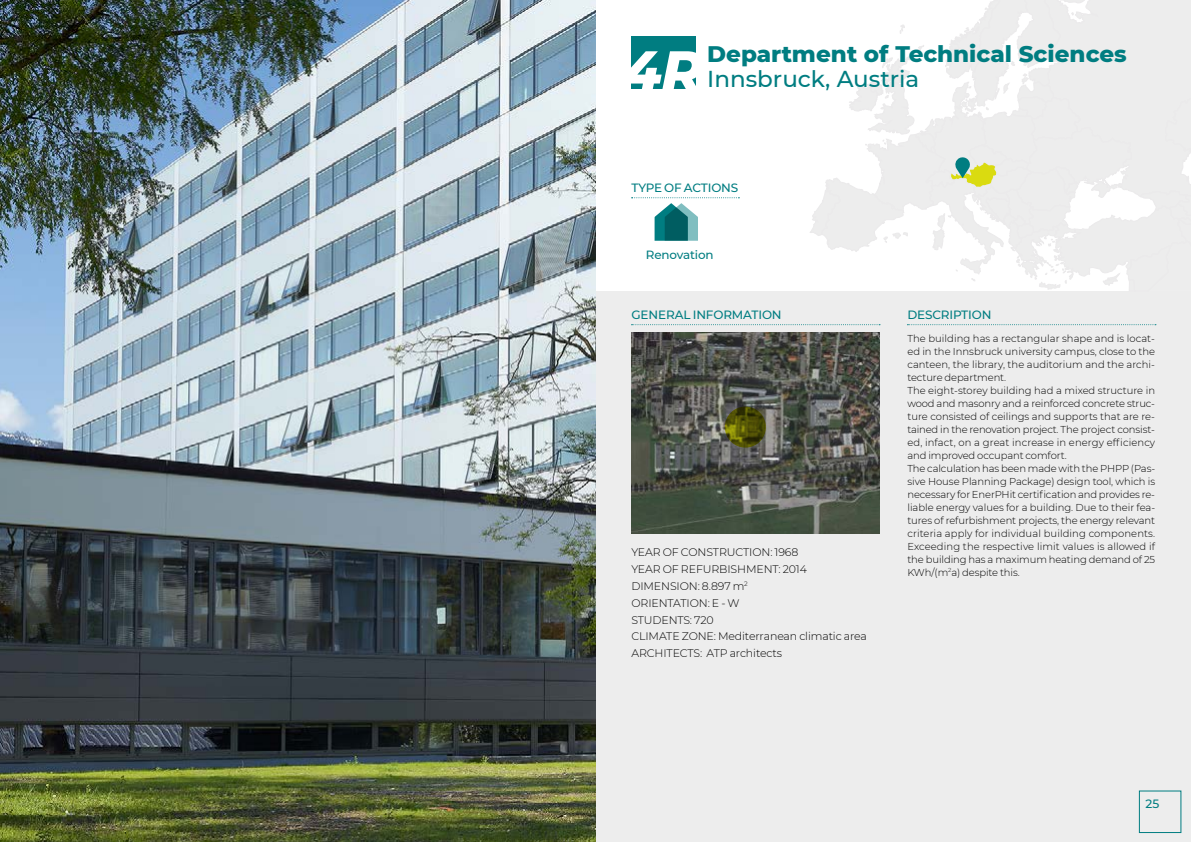
<style>
.page{position:relative;width:1191px;height:842px;background:#fff}
.page>*{position:absolute;margin:0;border:0;box-sizing:border-box;transform-origin:0 0}
.t1{font:italic 800 57px "Montserrat";color:#fff}
.t2{font:800 23px "Montserrat";color:#007d81}
.t3{font:500 23px "Montserrat";color:#007d81}
.t4{font:500 12px "Montserrat";letter-spacing:-.01em;color:#007d81}
.t5{font:500 11.9px "Montserrat";letter-spacing:-.01em;color:#007d81}
.t6{font:300 11px/16.8px "Montserrat";letter-spacing:-.01em;color:#000}
.t7{font:300 10px/13px "Montserrat";letter-spacing:-.005em;color:#000}
</style>
<div class="page">
<div style="left:595px;top:291px;width:596px;height:551px;background:#ededed"></div>
<div style="left:1138px;top:790px;width:43px;height:43px;border:1px solid #007d81"></div>
<div style="left:631px;top:36px;width:65px;height:52px;background:#007d81"></div>
<img style="left:631px;top:332px;width:248px;height:201px">
<svg style="left:725px;top:406px;width:41px;height:42px"></svg>
<svg style="left:810px;top:0;width:381px;height:291px"></svg>
<svg style="left:631px;top:324px;width:249px;height:1px"></svg>
<svg style="left:907px;top:324px;width:249px;height:1px"></svg>
<svg style="left:631px;top:197px;width:108px;height:44px"></svg>
<img style="left:0;top:0;width:595px;height:842px">
<h2 class="t2" style="left:707px;top:37px;width:421px">Department of Technical Sciences</h2>
<h2 class="t3" style="left:707px;top:63px;width:214px">Innsbruck, Austria</h2>
<h1 class="t1" style="left:622px;top:29px;width:83px">4R</h1>
<p class="t4" style="left:631px;top:179px;width:108px">TYPE OF ACTIONS</p>
<p class="t5" style="left:646px;top:247px;width:69px">Renovation</p>
<p class="t4" style="left:631px;top:306px;width:152px">GENERAL INFORMATION</p>
<p class="t6" style="left:631px;top:543px;width:237px">YEAR OF CONSTRUCTION: 1968<br>YEAR OF REFURBISHMENT: 2014<br>DIMENSION: 8.897 m<sup>2<br></sup>ORIENTATION: E - W<br>STUDENTS: 720<br>CLIMATE ZONE: Mediterranean climatic area<br>ARCHITECTS: ATP architects</p>
<p class="t4" style="left:907px;top:306px;width:86px">DESCRIPTION</p>
<p class="t7" style="left:907px;top:331px;width:249px">The building has a rectangular shape and is locat&shy;ed in the Innsbruck university campus, close to the canteen, the library, the auditorium and the archi&shy;tecture department.<br>The eight-storey building had a mixed structure in wood and masonry and a reinforced concrete struc&shy;ture consisted of ceilings and supports that are re&shy;tained in the renovation project. The project consist&shy;ed, infact, on a great increase in energy efficiency and improved occupant comfort.<br>The calculation has been made with the PHPP (Pas&shy;sive House Planning Package) design tool, which is necessary for EnerPHit certification and provides re&shy;liable energy values for a building. Due to their fea&shy;tures of refurbishment projects, the energy relevant criteria apply for individual building components.<br>Exceeding the respective limit values is allowed if the building has a maximum heating demand of 25<br>KWh/(m<sup>2</sup>a) despite this.</p>
<p class="t4" style="left:1145px;top:795px;width:15px">25</p>
</div>
